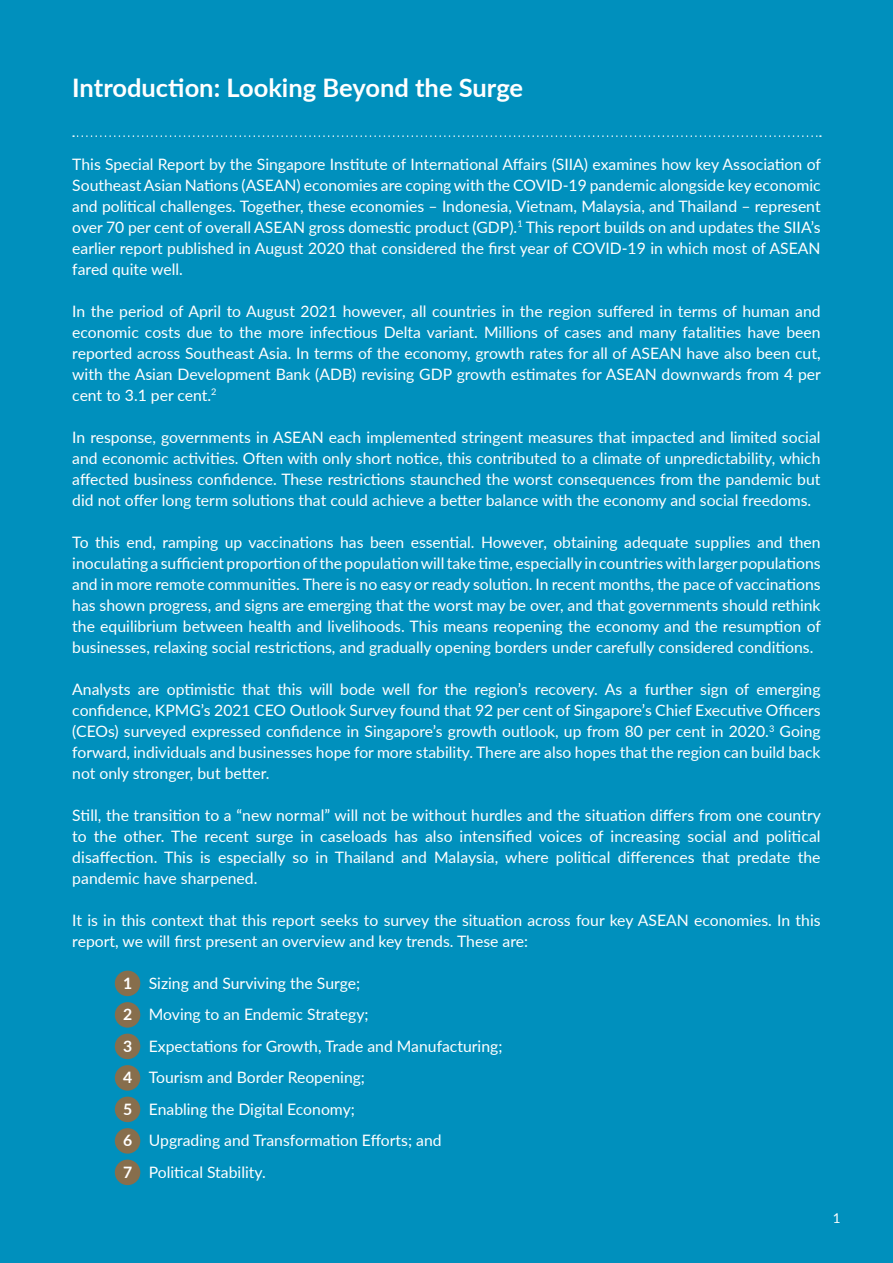
<style>
.page{position:relative;width:893px;height:1263px;background:#0090bd}
.page>*{position:absolute;margin:0;border:0;box-sizing:border-box;transform-origin:0 0}
.t1{font:700 25.5px "Lato";color:#fff}
.t2{font:15.75px/21px "Lato";color:#fff;text-align:justify}
.t3{font:700 15.75px/31.5px "Lato";color:#fff;text-align:justify}
.t4{font:13.5px "Lato";color:#fff}
</style>
<div class="page">
<svg style="left:73px;top:135px;width:748px;height:2px"></svg>
<div style="left:115px;top:971px;width:25px;height:25px;background:#876e4c;border-radius:50%"></div>
<div style="left:115px;top:1002px;width:25px;height:26px;background:#876e4c;border-radius:50%"></div>
<div style="left:115px;top:1033px;width:25px;height:26px;background:#876e4c;border-radius:50%"></div>
<div style="left:115px;top:1065px;width:25px;height:26px;background:#876e4c;border-radius:50%"></div>
<div style="left:115px;top:1096px;width:25px;height:26px;background:#876e4c;border-radius:50%"></div>
<div style="left:115px;top:1128px;width:25px;height:25px;background:#876e4c;border-radius:50%"></div>
<div style="left:115px;top:1159px;width:25px;height:26px;background:#876e4c;border-radius:50%"></div>
<h1 class="t1" style="left:72px;top:69px;width:452px">Introduction: Looking Beyond the Surge</h1>
<p class="t2" style="left:72px;top:153px;width:750px">This Special Report by the Singapore Institute of International Affairs (SIIA) examines how key Association of Southeast Asian Nations (ASEAN) economies are coping with the COVID-19 pandemic alongside key economic and political challenges. Together, these economies – Indonesia, Vietnam, Malaysia, and Thailand – represent over 70 per cent of overall ASEAN gross domestic product (GDP).<sup>1</sup> This report builds on and updates the SIIA’s earlier report published in August 2020 that considered the first year of COVID-19 in which most of ASEAN fared quite well.</p>
<p class="t2" style="left:72px;top:300px;width:750px">In the period of April to August 2021 however, all countries in the region suffered in terms of human and economic costs due to the more infectious Delta variant. Millions of cases and many fatalities have been reported across Southeast Asia. In terms of the economy, growth rates for all of ASEAN have also been cut, with the Asian Development Bank (ADB) revising GDP growth estimates for ASEAN downwards from 4 per cent to 3.1 per cent.<sup>2</sup></p>
<p class="t2" style="left:72px;top:426px;width:750px">In response, governments in ASEAN each implemented stringent measures that impacted and limited social and economic activities. Often with only short notice, this contributed to a climate of unpredictability, which affected business confidence. These restrictions staunched the worst consequences from the pandemic but did not offer long term solutions that could achieve a better balance with the economy and social freedoms.</p>
<p class="t2" style="left:72px;top:531px;width:750px">To this end, ramping up vaccinations has been essential. However, obtaining adequate supplies and then inoculating a sufficient proportion of the population will take time, especially in countries with larger populations and in more remote communities. There is no easy or ready solution. In recent months, the pace of vaccinations has shown progress, and signs are emerging that the worst may be over, and that governments should rethink the equilibrium between health and livelihoods. This means reopening the economy and the resumption of businesses, relaxing social restrictions, and gradually opening borders under carefully considered conditions.</p>
<p class="t2" style="left:72px;top:678px;width:750px">Analysts are optimistic that this will bode well for the region’s recovery. As a further sign of emerging confidence, KPMG’s 2021 CEO Outlook Survey found that 92 per cent of Singapore’s Chief Executive Officers (CEOs) surveyed expressed confidence in Singapore’s growth outlook, up from 80 per cent in 2020.<sup>3</sup> Going forward, individuals and businesses hope for more stability. There are also hopes that the region can build back not only stronger, but better.</p>
<p class="t2" style="left:72px;top:804px;width:750px">Still, the transition to a “new normal” will not be without hurdles and the situation differs from one country to the other. The recent surge in caseloads has also intensified voices of increasing social and political disaffection. This is especially so in Thailand and Malaysia, where political differences that predate the pandemic have sharpened.</p>
<p class="t2" style="left:72px;top:909px;width:750px">It is in this context that this report seeks to survey the situation across four key ASEAN economies. In this report, we will first present an overview and key trends. These are:</p>
<p class="t2" style="left:149px;top:967px;width:355px;line-height:31.5px;text-align:left">Sizing and Surviving the Surge;<br>Moving to an Endemic Strategy;<br>Expectations for Growth, Trade and Manufacturing; Tourism and Border Reopening;<br>Enabling the Digital Economy;<br>Upgrading and Transformation Efforts; and<br>Political Stability.</p>
<p class="t3" style="left:123px;top:967px;width:11px">1<br>2<br>3<br>4<br>5<br>6<br>7</p>
<p class="t4" style="left:833px;top:1208px;width:9px">1</p>
</div>
